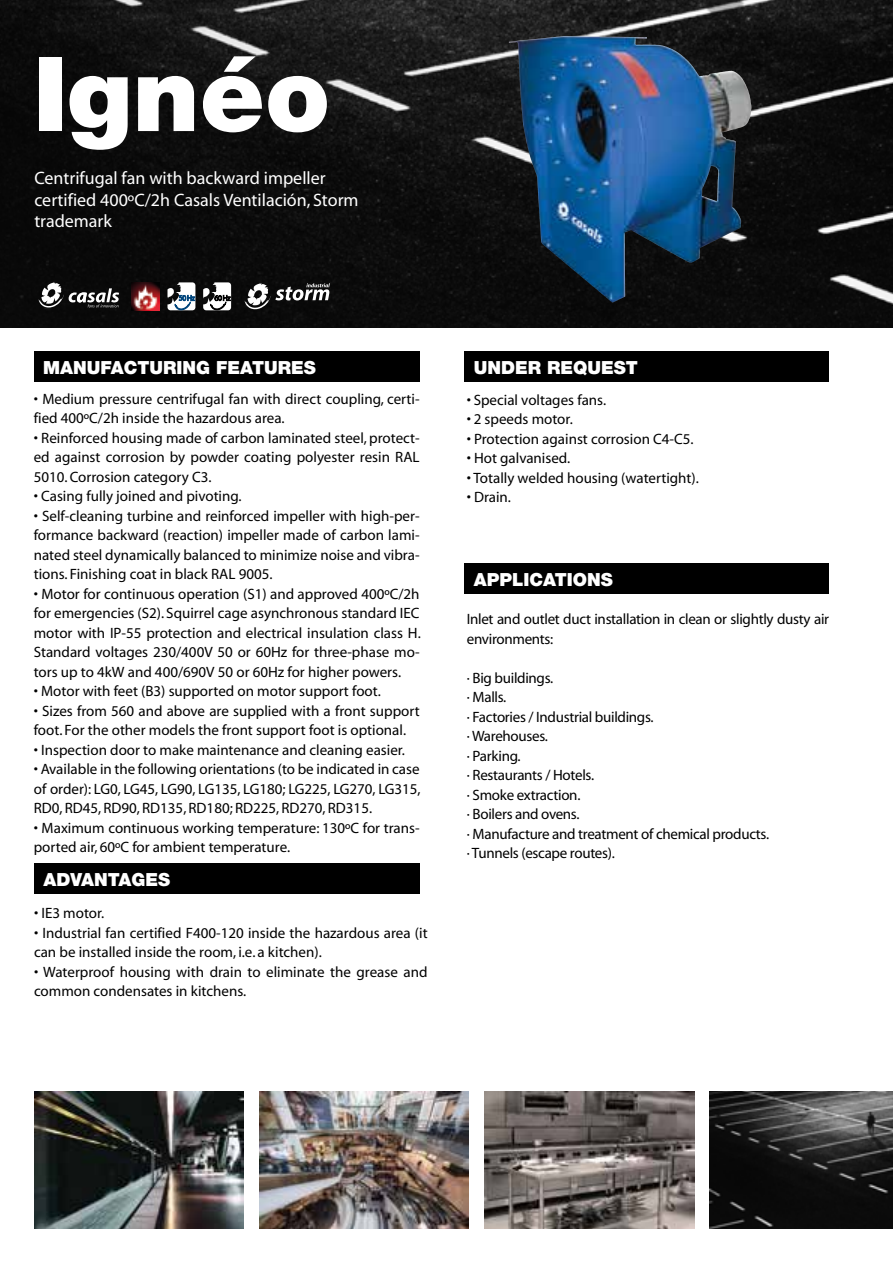
<style>
.page{position:relative;width:893px;height:1263px;background:#fff}
.page>*{position:absolute;margin:0;border:0;box-sizing:border-box;transform-origin:0 0}
.t1{font:900 103.65px "Helvetica Neue LT Com";color:#fff}
.t2{font:18px/21.6px "Myriad";color:#fff}
.t3{font:900 18px "Helvetica Neue LT Com";color:#fff}
.t4{font:15px/19.5px "Myriad";color:#000}
.t5{font:15px/19.5px "Myriad";letter-spacing:-.02em;color:#000}
</style>
<div class="page">
<img style="left:0;top:0;width:893px;height:328px">
<img style="left:509px;top:36px;width:54px;height:137px">
<img style="left:34px;top:1091px;width:209px;height:138px">
<img style="left:259px;top:1091px;width:210px;height:138px">
<img style="left:485px;top:1091px;width:209px;height:138px">
<img style="left:709px;top:1091px;width:184px;height:138px">
<svg style="left:39px;top:282px;width:80px;height:25px"></svg>
<svg style="left:245px;top:283px;width:85px;height:26px"></svg>
<svg style="left:167px;top:282px;width:28px;height:46px"></svg>
<svg style="left:203px;top:282px;width:28px;height:46px"></svg>
<img style="left:132px;top:282px;width:28px;height:28px">
<div style="left:34px;top:351px;width:386px;height:31px;background:#000"></div>
<div style="left:464px;top:563px;width:365px;height:30px;background:#000"></div>
<div style="left:464px;top:351px;width:365px;height:31px;background:#000"></div>
<div style="left:34px;top:863px;width:386px;height:31px;background:#000"></div>
<h1 class="t1" style="left:33px;top:32px;width:299px">Ignéo</h1>
<p class="t2" style="left:34px;top:168px;width:326px">Centrifugal fan with backward impeller certified 400ºC/2h Casals Ventilación, Storm trademark</p>
<p class="t3" style="left:43px;top:357px;width:274px">MANUFACTURING FEATURES</p>
<p class="t3" style="left:474px;top:357px;width:166px">UNDER REQUEST</p>
<p class="t4" style="left:34px;top:390px;width:387px">• Medium pressure centrifugal fan with direct coupling, certi&shy;fied 400ºC/2h inside the hazardous area.</p>
<p class="t4" style="left:34px;top:429px;width:387px;text-align:justify">• Reinforced housing made of carbon laminated steel, protect&shy;ed against corrosion by powder coating polyester resin RAL 5010. Corrosion category C3.</p>
<p class="t4" style="left:34px;top:487px;width:209px">• Casing fully joined and pivoting.</p>
<p class="t4" style="left:34px;top:507px;width:387px;text-align:justify">• Self-cleaning turbine and reinforced impeller with high-per&shy;formance backward (reaction) impeller made of carbon lami&shy;nated steel dynamically balanced to minimize noise and vibra&shy;tions. Finishing coat in black RAL 9005.</p>
<p class="t4" style="left:34px;top:585px;width:388px;text-align:justify">• Motor for continuous operation (S1) and approved 400ºC/2h for emergencies (S2). Squirrel cage asynchronous standard IEC motor with IP-55 protection and electrical insulation class H.<br>Standard voltages 230/400V 50 or 60Hz for three-phase mo&shy;tors up to 4kW and 400/690V 50 or 60Hz for higher powers.</p>
<p class="t4" style="left:34px;top:682px;width:349px">• Motor with feet (B3) supported on motor support foot.</p>
<p class="t4" style="left:34px;top:702px;width:387px">• Sizes from 560 and above are supplied with a front support foot. For the other models the front support foot is optional.</p>
<p class="t4" style="left:34px;top:741px;width:373px">• Inspection door to make maintenance and cleaning easier.</p>
<p class="t4" style="left:34px;top:760px;width:388px;text-align:justify">• Available in the following orientations (to be indicated in case of order): LG0, LG45, LG90, LG135, LG180; LG225, LG270, LG315, RD0, RD45, RD90, RD135, RD180; RD225, RD270, RD315.</p>
<p class="t4" style="left:34px;top:819px;width:387px">• Maximum continuous working temperature: 130ºC for trans&shy;ported air, 60ºC for ambient temperature.</p>
<p class="t3" style="left:43px;top:868px;width:128px">ADVANTAGES</p>
<p class="t4" style="left:34px;top:904px;width:72px">• IE3 motor.</p>
<p class="t4" style="left:34px;top:924px;width:395px">• Industrial fan certified F400-120 inside the hazardous area (it can be installed inside the room, i.e. a kitchen).</p>
<p class="t4" style="left:34px;top:963px;width:395px">• Waterproof housing with drain to eliminate the grease and common condensates in kitchens.</p>
<p class="t4" style="left:467px;top:391px;width:141px">• Special voltages fans.</p>
<p class="t4" style="left:467px;top:410px;width:107px">• 2 speeds motor.</p>
<p class="t4" style="left:467px;top:430px;width:228px">• Protection against corrosion C4-C5.</p>
<p class="t4" style="left:467px;top:449px;width:105px">• Hot galvanised.</p>
<p class="t4" style="left:467px;top:469px;width:233px">• Totally welded housing (watertight).</p>
<p class="t4" style="left:467px;top:488px;width:46px">• Drain.</p>
<p class="t3" style="left:474px;top:568px;width:141px">APPLICATIONS</p>
<p class="t5" style="left:467px;top:610px;width:364px">Inlet and outlet duct installation in clean or slightly dusty air environments:</p>
<p class="t5" style="left:467px;top:669px;width:304px">· Big buildings.<br>· Malls.<br>· Factories / Industrial buildings.<br>· Warehouses.<br>· Parking.<br>· Restaurants / Hotels.<br>· Smoke extraction.<br>· Boilers and ovens.<br>· Manufacture and treatment of chemical products. · Tunnels (escape routes).</p>
</div>
